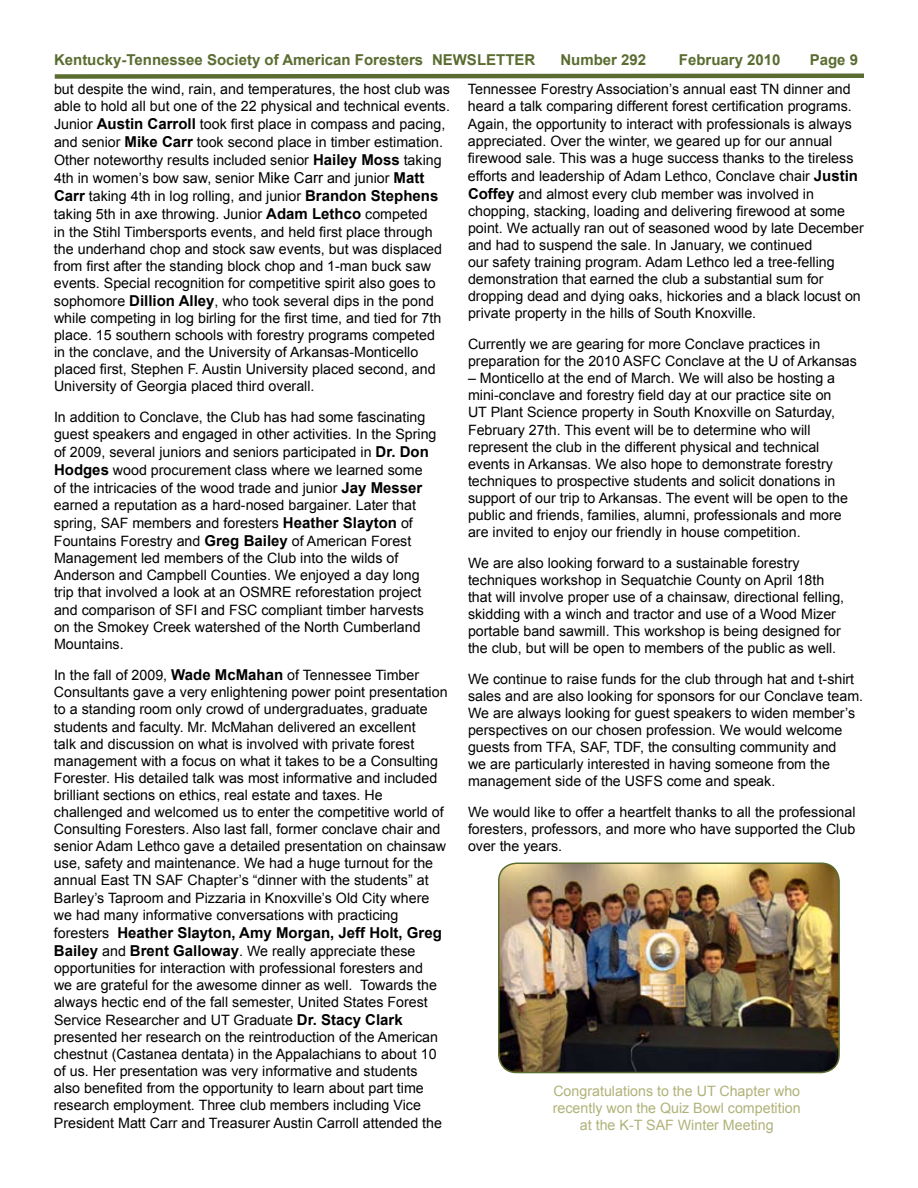
<style>
.page{position:relative;width:918px;height:1188px;background:#fff}
.page>*{position:absolute;margin:0;border:0;box-sizing:border-box;transform-origin:0 0}
.t1{font:700 15px "Arial";color:#5a6c30}
.t2{font:700 15px "Arial";color:#000}
.t3{font:14.25px/17.1px "Arial";color:#000}
.t4{font:14.25px/17.1px "Arial";color:#b0b279;text-align:center}
.s1{font-weight:700;font-size:15px}
.s2{font-size:15px}
.s3{font-weight:400;font-size:14.25px}
</style>
<div class="page">
<svg style="left:54px;top:73px;width:810px;height:6px;background:#839063"></svg>
<img style="left:499px;top:865px;width:340px;height:208px">
<div style="left:498px;top:862px;width:342px;height:211px;border:2px solid #5a6c30;border-radius:18px"></div>
<p class="t1" style="left:54px;top:50px;width:483px">Kentucky-Tennessee Society of American Foresters newsletter</p>
<p class="t1" style="left:560px;top:50px;width:87px">Number 292</p>
<p class="t1" style="left:679px;top:50px;width:103px">February 2010</p>
<p class="t1" style="left:810px;top:50px;width:50px">Page 9</p>
<p class="t3" style="left:54px;top:81px;width:398px">but despite the wind, rain, and temperatures, the host club was able to hold all but one of the 22 physical and technical events.<br>Junior <span class="s1">Austin Carroll</span> took first place in compass and pacing, and senior <span class="s1">Mike Carr</span> took second place in timber estimation.<br>Other noteworthy results included senior <span class="s1">Hailey Moss</span> taking 4th in women’s bow saw, senior <span class="s2">Mike Carr</span> and junior <span class="s1">Matt Carr</span> taking 4th in log rolling, and junior <span class="s1">Brandon Stephens </span>taking 5th in axe throwing. Junior <span class="s1">Adam Lethco</span> competed<br>in the Stihl Timbersports events, and held first place through the underhand chop and stock saw events, but was displaced from first after the standing block chop and 1-man buck saw events. Special recognition for competitive spirit also goes to sophomore <span class="s1">Dillion Alley</span>, who took several dips in the pond while competing in log birling for the first time, and tied for 7th place. 15 southern schools with forestry programs competed<br>in the conclave, and the University of Arkansas-Monticello placed first, Stephen F. Austin University placed second, and University of Georgia placed third overall.</p>
<p class="t3" style="left:54px;top:408px;width:384px">In addition to Conclave, the Club has had some fascinating guest speakers and engaged in other activities. In the Spring of 2009, several juniors and seniors participated in <span class="s1">Dr. Don Hodges</span> wood procurement class where we learned some of the intricacies of the wood trade and junior <span class="s1">Jay Messer </span>earned a reputation as a hard-nosed bargainer. Later that spring, SAF members and foresters <span class="s1">Heather Slayton</span> of Fountains Forestry and <span class="s1">Greg Bailey</span> of American Forest Management led members of the Club into the wilds of Anderson and Campbell Counties. We enjoyed a day long trip that involved a look at an OSMRE reforestation project and comparison of SFI and FSC compliant timber harvests on the Smokey Creek watershed of the North Cumberland Mountains.</p>
<p class="t3" style="left:54px;top:667px;width:395px">In the fall of 2009, <span class="s1">Wade McMahan</span> of Tennessee Timber Consultants gave a very enlightening power point presentation to a standing room only crowd of undergraduates, graduate students and faculty. Mr. McMahan delivered an excellent<br>talk and discussion on what is involved with private forest management with a focus on what it takes to be a Consulting Forester. His detailed talk was most informative and included brilliant sections on ethics, real estate and taxes. He challenged and welcomed us to enter the competitive world of Consulting Foresters. Also last fall, former conclave chair and senior Adam Lethco gave a detailed presentation on chainsaw use, safety and maintenance. We had a huge turnout for the annual East TN SAF Chapter’s “dinner with the students” at Barley’s Taproom and Pizzaria in Knoxville’s Old City where we had many informative conversations with practicing</p>
<p class="t2" style="left:54px;top:923px;width:389px"><span class="s3">foresters</span> Heather Slayton, Amy Morgan, Jeff Holt, Greg</p>
<p class="t3" style="left:54px;top:942px;width:390px"><span class="s1">Bailey</span> and <span class="s1">Brent Galloway</span>. We really appreciate these opportunities for interaction with professional foresters and we are grateful for the awesome dinner as well. Towards the always hectic end of the fall semester, United States Forest Service Researcher and UT Graduate <span class="s1">Dr. Stacy Clark </span>presented her research on the reintroduction of the American chestnut (Castanea dentata) in the Appalachians to about 10 of us. Her presentation was very informative and students also benefited from the opportunity to learn about part time research employment. Three club members including Vice President Matt Carr and Treasurer Austin Carroll attended the</p>
<p class="t3" style="left:468px;top:81px;width:397px">Tennessee Forestry Association’s annual east TN dinner and heard a talk comparing different forest certification programs.<br>Again, the opportunity to interact with professionals is always appreciated. Over the winter, we geared up for our annual firewood sale. This was a huge success thanks to the tireless efforts and leadership of Adam Lethco, Conclave chair <span class="s1">Justin Coffey</span> and almost every club member was involved in chopping, stacking, loading and delivering firewood at some point. We actually ran out of seasoned wood by late December and had to suspend the sale. In January, we continued<br>our safety training program. Adam Lethco led a tree-felling demonstration that earned the club a substantial sum for dropping dead and dying oaks, hickories and a black locust on private property in the hills of South Knoxville.</p>
<p class="t3" style="left:468px;top:336px;width:390px">Currently we are gearing for more Conclave practices in preparation for the 2010 ASFC Conclave at the U of Arkansas</p>
<p class="t3" style="left:468px;top:370px;width:381px">– Monticello at the end of March. We will also be hosting a mini-conclave and forestry field day at our practice site on UT Plant Science property in South Knoxville on Saturday, February 27th. This event will be to determine who will represent the club in the different physical and technical events in Arkansas. We also hope to demonstrate forestry techniques to prospective students and solicit donations in support of our trip to Arkansas. The event will be open to the public and friends, families, alumni, professionals and more are invited to enjoy our friendly in house competition.</p>
<p class="t3" style="left:468px;top:554px;width:378px">We are also looking forward to a sustainable forestry techniques workshop in Sequatchie County on April 18th that will involve proper use of a chainsaw, directional felling, skidding with a winch and tractor and use of a Wood Mizer portable band sawmill. This workshop is being designed for the club, but will be open to members of the public as well.</p>
<p class="t3" style="left:468px;top:670px;width:397px">We continue to raise funds for the club through hat and t-shirt sales and are also looking for sponsors for our Conclave team.<br>We are always looking for guest speakers to widen member’s perspectives on our chosen profession. We would welcome guests from TFA, SAF, TDF, the consulting community and<br>we are particularly interested in having someone from the management side of the USFS come and speak.</p>
<p class="t3" style="left:468px;top:804px;width:389px;text-align:justify">We would like to offer a heartfelt thanks to all the professional foresters, professors, and more who have supported the Club over the years.</p>
<p class="t4" style="left:553px;top:1082px;width:250px">Congratulations to the UT Chapter who recently won the Quiz Bowl competition at the K-T SAF Winter Meeting</p>
</div>
